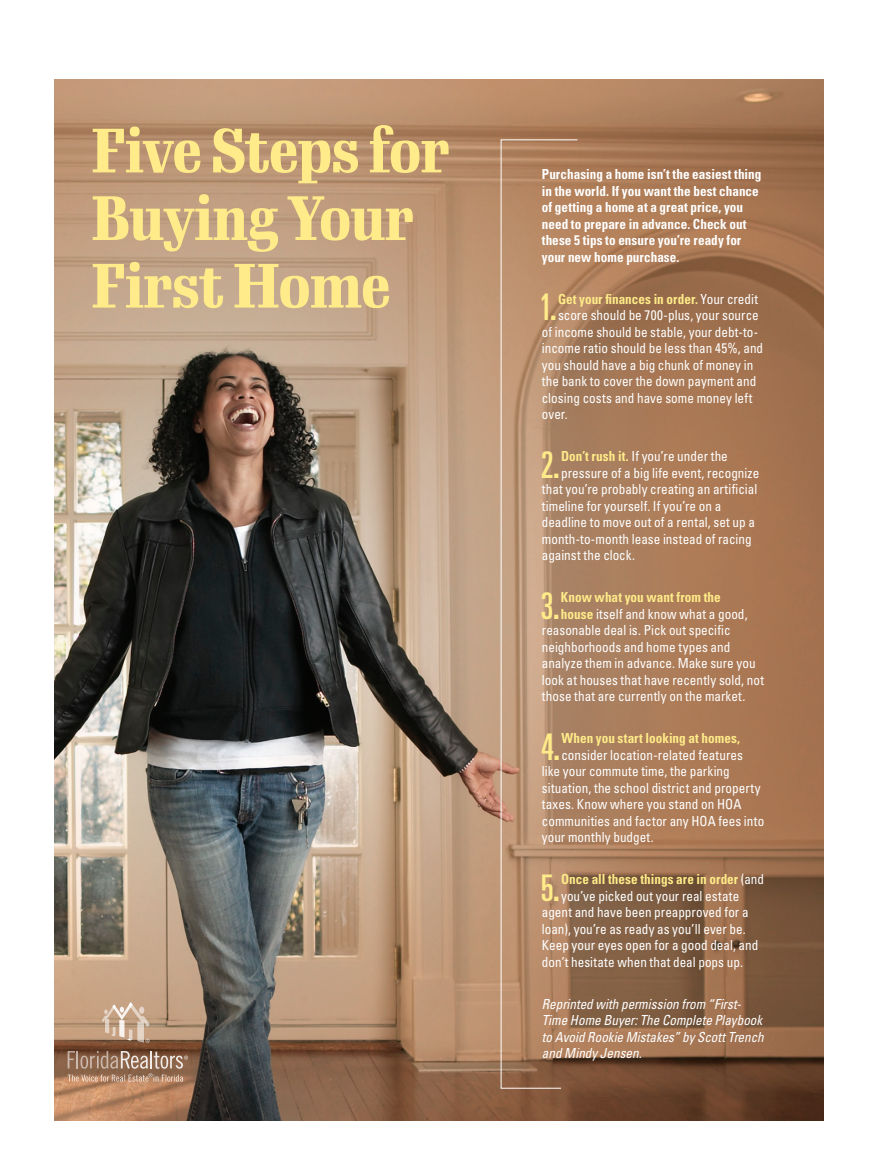
<style>
.page{position:relative;width:878px;height:1175px;background:#fff}
.page>*{position:absolute;margin:0;border:0;box-sizing:border-box;transform-origin:0 0}
.t1{font:700 61.35px/67.7px "Gimlet Display Condensed";color:#ffeb89}
.t2{font:ultra-condensed 36.75px "Univers LT Std";color:#ffeb89;scale:.95 1}
.t3{font:condensed 13.8px/16.5px "Univers LT Std";color:#fff;scale:.95 1}
.t4{font:700 condensed 13.8px/16.5px "Univers LT Std";color:#fff;scale:.95 1}
.t5{font:italic condensed 13.8px/16.5px "Univers LT Std";color:#fff;scale:.95 1}
.t6{font:700 condensed 13.8px "Univers LT Std";color:#ffeb89;scale:.95 1}
.s1{font-weight:400;color:#fff}
.s2{font-weight:700;color:#ffeb89}
</style>
<div class="page">
<img style="left:54px;top:79px;width:769px;height:1041px">
<svg style="left:68px;top:1051px;width:120px;height:30px;background:#a07e67"></svg>
<svg style="left:102px;top:1002px;width:48px;height:40px;background:#caae97"></svg>
<svg style="left:500px;top:139px;width:78px;height:949px;background:#b78f70"></svg>
<h1 class="t1" style="left:91px;top:113px;width:359px">Five Steps for<br>Buying Your<br>First Home</h1>
<p class="t4" style="left:542px;top:166px;width:232px">Purchasing a home isn’t the easiest thing in the world. If you want the best chance of getting a home at a great price, you need to prepare in advance. Check out these 5 tips to ensure you’re ready for your new home purchase.</p>
<h2 class="t2" style="left:539px;top:286px;width:20px">1.</h2>
<p class="t6" style="left:558px;top:290px;width:212px">Get your finances in order. <span class="s1">Your credit</span></p>
<p class="t3" style="left:558px;top:307px;width:213px">score should be 700-plus, your source</p>
<p class="t3" style="left:542px;top:323px;width:229px">of income should be stable, your debt-to-</p>
<p class="t3" style="left:542px;top:340px;width:234px">income ratio should be less than 45%, and</p>
<p class="t3" style="left:542px;top:356px;width:224px">you should have a big chunk of money in</p>
<p class="t3" style="left:542px;top:373px;width:227px">the bank to cover the down payment and</p>
<p class="t3" style="left:542px;top:389px;width:223px">closing costs and have some money left</p>
<p class="t3" style="left:542px;top:406px;width:29px">over.</p>
<h2 class="t2" style="left:540px;top:444px;width:21px">2.</h2>
<p class="t3" style="left:561px;top:448px;width:177px"><span class="s2">Don’t rush it.</span> If you’re under the</p>
<p class="t3" style="left:561px;top:464px;width:210px">pressure of a big life event, recognize</p>
<p class="t3" style="left:542px;top:481px;width:228px">that you’re probably creating an artificial</p>
<p class="t3" style="left:542px;top:497px;width:190px">timeline for yourself. If you’re on a</p>
<p class="t3" style="left:542px;top:514px;width:226px">deadline to move out of a rental, set up a</p>
<p class="t3" style="left:542px;top:530px;width:222px">month-to-month lease instead of racing</p>
<p class="t3" style="left:542px;top:547px;width:100px">against the clock.</p>
<h2 class="t2" style="left:540px;top:585px;width:21px">3.</h2>
<p class="t6" style="left:561px;top:589px;width:170px">Know what you want from the</p>
<p class="t3" style="left:561px;top:605px;width:198px"><span class="s2">house</span> itself and know what a good,</p>
<p class="t3" style="left:542px;top:622px;width:200px">reasonable deal is. Pick out specific</p>
<p class="t3" style="left:542px;top:638px;width:200px">neighborhoods and home types and</p>
<p class="t3" style="left:542px;top:655px;width:226px">analyze them in advance. Make sure you</p>
<p class="t3" style="left:542px;top:671px;width:235px">look at houses that have recently sold, not</p>
<p class="t3" style="left:542px;top:688px;width:216px">those that are currently on the market.</p>
<h2 class="t2" style="left:541px;top:726px;width:21px">4.</h2>
<p class="t6" style="left:561px;top:730px;width:190px">When you start looking at homes,</p>
<p class="t3" style="left:542px;top:746px;width:236px;text-indent:20px">consider location-related features like your commute time, the parking situation, the school district and property taxes. Know where you stand on HOA communities and factor any HOA fees into your monthly budget.</p>
<h2 class="t2" style="left:540px;top:867px;width:21px">5.</h2>
<p class="t6" style="left:561px;top:871px;width:215px">Once all these things are in order <span class="s1">(and</span></p>
<p class="t3" style="left:561px;top:887px;width:189px">you’ve picked out your real estate</p>
<p class="t3" style="left:542px;top:904px;width:219px">agent and have been preapproved for a</p>
<p class="t3" style="left:542px;top:920px;width:216px">loan), you’re as ready as you’ll ever be.</p>
<p class="t3" style="left:542px;top:937px;width:229px">Keep your eyes open for a good deal, and</p>
<p class="t3" style="left:542px;top:953px;width:213px">don’t hesitate when that deal pops up.</p>
<p class="t5" style="left:542px;top:995px;width:235px">Reprinted with permission from “First-Time Home Buyer: The Complete Playbook to Avoid Rookie Mistakes” by Scott Trench and Mindy Jensen.</p>
</div>
